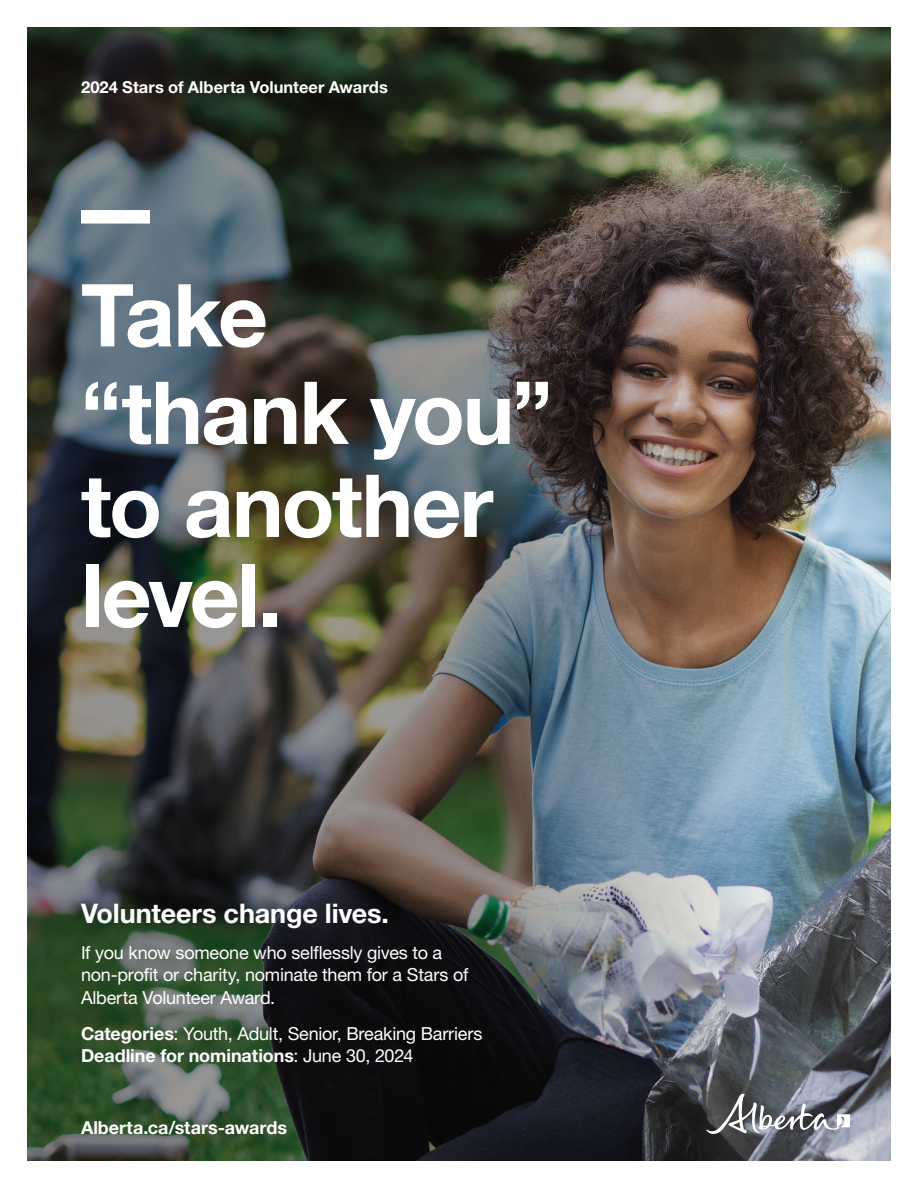
<style>
.page{position:relative;width:918px;height:1188px;background:#fff}
.page>*{position:absolute;margin:0;border:0;box-sizing:border-box;transform-origin:0 0}
.Header_-_Small_-_White{font:700 87px/97.5px "Helvetica Neue LT Std";letter-spacing:-.025em;color:#fff}
.Subheader_-_White{font:700 27px "Helvetica Neue LT Std";letter-spacing:-.005em;color:#fff}
.Body_-_White{font:18px/22.5px "Helvetica Neue LT Std";letter-spacing:-.015em;color:#fff}
.Body_-_White-2{font:700 18px "Helvetica Neue LT Std";color:#fff}
.Identifier_-_White{font:700 16.5px "Helvetica Neue LT Std";color:#fff}
.s1{font-weight:700}
</style>
<div class="page">
<img style="left:27px;top:27px;width:864px;height:1134px">
<div style="left:81px;top:210px;width:69px;height:14px;background:#fff"></div>
<svg style="left:706px;top:1093px;width:144px;height:43px;background:#787a81"></svg>
<p class="Identifier_-_White" style="left:81px;top:77px;width:308px">2024 Stars of Alberta Volunteer Awards</p>
<p class="Header_-_Small_-_White" style="left:81px;top:265px;width:473px">Take “thank you”</p>
<p class="Header_-_Small_-_White" style="left:81px;top:459px;width:414px;line-height:90px">to another level.</p>
<p class="Subheader_-_White" style="left:81px;top:896px;width:310px">Volunteers change lives.</p>
<p class="Body_-_White" style="left:81px;top:941px;width:389px">If you know someone who selflessly gives to a non-profit or charity, nominate them for a Stars of<br>Alberta Volunteer Award.</p>
<p class="Body_-_White" style="left:81px;top:1022px;width:403px"><span class="s1">Categories</span>: Youth, Adult, Senior, Breaking Barriers<br><span class="s1">Deadline for nominations</span>: June 30, 2024</p>
<p class="Body_-_White-2" style="left:81px;top:1116px;width:208px">Alberta.ca/stars-awards</p>
</div>
